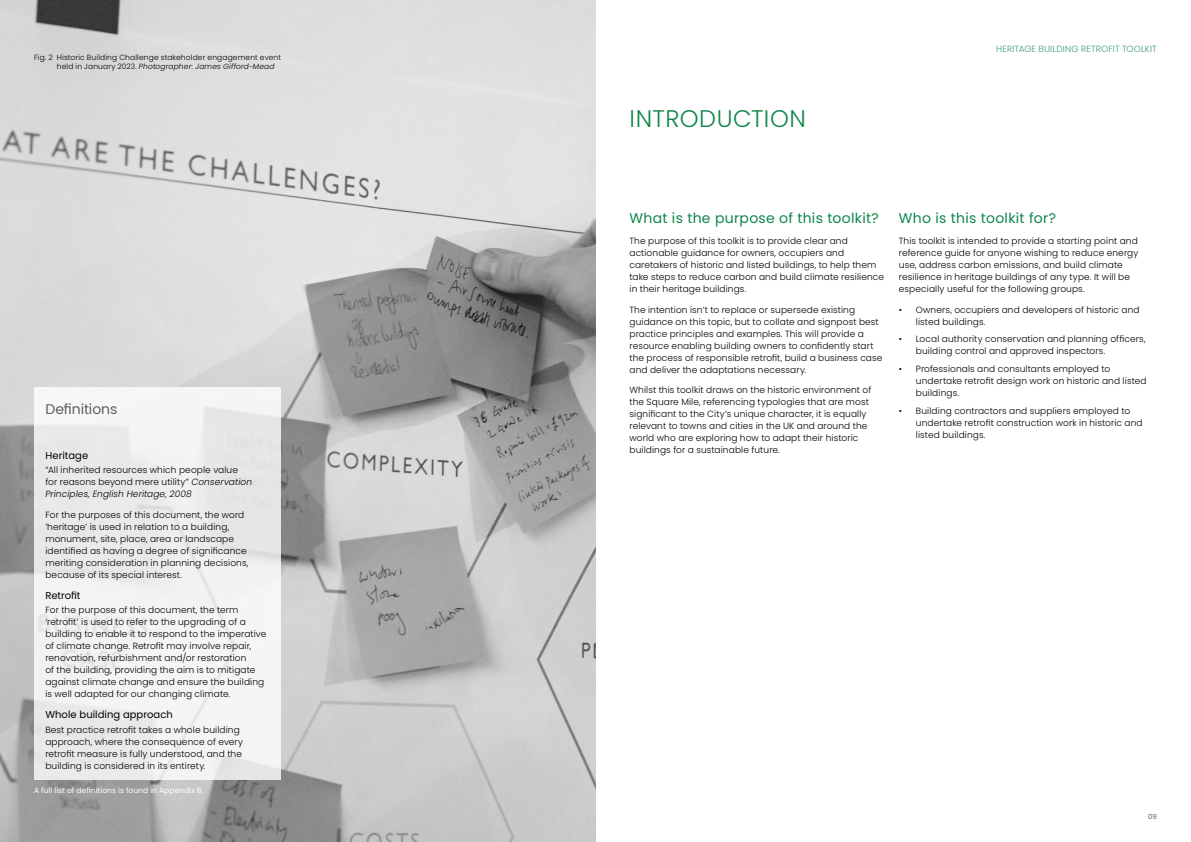
<style>
.page{position:relative;width:1191px;height:842px;background:#fff}
.page>*{position:absolute;margin:0;border:0;box-sizing:border-box;transform-origin:0 0}
.H1__15_20_Regular_CAPS{font:300 24px "Poppins";letter-spacing:.025em;color:#0f864a}
.SH1__9_12_Regular_CAPS{font:14px "Poppins";letter-spacing:.02em;color:#0f864a}
.SH2__9_12_Regular{font:14px "Poppins";letter-spacing:-.005em;color:#5b6064}
._9_12_Regular{font:10px "Poppins";letter-spacing:.005em;color:#000}
.t1{font:300 9px/12px "Poppins";letter-spacing:.015em;color:#000}
.t2{font:300 9px "Poppins";letter-spacing:.015em;color:#3f9e6e}
.Figure_No__Black{font:300 7.5px/9px "Poppins";letter-spacing:.02em;color:#000}
.Figure_No__White{font:7.5px "Poppins";letter-spacing:.015em;color:#fff}
.t3{font:7px "Poppins";color:#5b6064}
.s1{font-style:italic}
</style>
<div class="page">
<svg style="left:0;top:0;width:595px;height:842px;background:#c4c4c4"></svg>
<div style="left:34px;top:388px;width:247px;height:392px;background:#f0f0f0"></div>
<svg style="left:88px;top:808px;width:1px;height:13px"></svg>
<svg style="left:154px;top:808px;width:1px;height:13px"></svg>
<svg style="left:221px;top:808px;width:1px;height:13px"></svg>
<svg style="left:94px;top:373px;width:408px;height:90px"></svg>
<p class="Figure_No__Black" style="left:57px;top:53px;width:226px;text-indent:-23px">Fig. 2 Historic Building Challenge stakeholder engagement event held in January 2023. <span class="s1">Photographer: James Gifford-Mead</span></p>
<p class="SH2__9_12_Regular" style="left:45px;top:401px;width:74px">Definitions</p>
<p class="_9_12_Regular" style="left:45px;top:449px;width:44px">Heritage</p>
<p class="t1" style="left:45px;top:464px;width:208px">“All inherited resources which people value for reasons beyond mere utility” <span class="s1">Conservation<br>Principles, English Heritage, 2008</span></p>
<p class="t1" style="left:45px;top:509px;width:205px">For the purposes of this document, the word ‘heritage’ is used in relation to a building, monument, site, place, area or landscape identified as having a degree of significance meriting consideration in planning decisions, because of its special interest.</p>
<p class="_9_12_Regular" style="left:45px;top:589px;width:37px">Retrofit</p>
<p class="t1" style="left:45px;top:604px;width:222px">For the purpose of this document, the term ‘retrofit’ is used to refer to the upgrading of a building to enable it to respond to the imperative of climate change. Retrofit may involve repair, renovation, refurbishment and/or restoration<br>of the building, providing the aim is to mitigate against climate change and ensure the building is well adapted for our changing climate.</p>
<p class="_9_12_Regular" style="left:45px;top:708px;width:129px">Whole building approach</p>
<p class="t1" style="left:45px;top:723px;width:199px">Best practice retrofit takes a whole building approach, where the consequence of every retrofit measure is fully understood, and the building is considered in its entirety.</p>
<p class="Figure_No__White" style="left:34px;top:786px;width:171px">A full list of definitions is found in Appendix B.</p>
<h1 class="H1__15_20_Regular_CAPS" style="left:629px;top:105px;width:178px">INTRODUCTION</h1>
<p class="t2" style="left:996px;top:44px;width:162px">HERITAGE BUILDING RETROFIT TOOLKIT</p>
<h1 class="SH1__9_12_Regular_CAPS" style="left:629px;top:210px;width:251px">What is the purpose of this toolkit?</h1>
<h1 class="SH1__9_12_Regular_CAPS" style="left:899px;top:210px;width:159px">Who is this toolkit for?</h1>
<p class="t1" style="left:629px;top:235px;width:256px">The purpose of this toolkit is to provide clear and actionable guidance for owners, occupiers and caretakers of historic and listed buildings, to help them take steps to reduce carbon and build climate resilience in their heritage buildings.</p>
<p class="t1" style="left:629px;top:303px;width:254px">The intention isn’t to replace or supersede existing guidance on this topic, but to collate and signpost best practice principles and examples. This will provide a resource enabling building owners to confidently start the process of responsible retrofit, build a business case and deliver the adaptations necessary.</p>
<p class="t1" style="left:629px;top:384px;width:243px">Whilst this toolkit draws on the historic environment of the Square Mile, referencing typologies that are most significant to the City’s unique character, it is equally relevant to towns and cities in the UK and around the world who are exploring how to adapt their historic buildings for a sustainable future.</p>
<p class="t1" style="left:899px;top:235px;width:241px">This toolkit is intended to provide a starting point and reference guide for anyone wishing to reduce energy use, address carbon emissions, and build climate resilience in heritage buildings of any type. It will be especially useful for the following groups.</p>
<p class="t1" style="left:916px;top:303px;width:225px;text-indent:-17px">• Owners, occupiers and developers of historic and listed buildings.</p>
<p class="t1" style="left:916px;top:333px;width:231px;text-indent:-17px">• Local authority conservation and planning officers, building control and approved inspectors.</p>
<p class="t1" style="left:916px;top:363px;width:232px;text-indent:-17px">• Professionals and consultants employed to undertake retrofit design work on historic and listed buildings.</p>
<p class="t1" style="left:916px;top:404px;width:228px;text-indent:-17px">• Building contractors and suppliers employed to undertake retrofit construction work in historic and listed buildings.</p>
<p class="t3" style="left:1148px;top:812px;width:10px">09</p>
</div>
